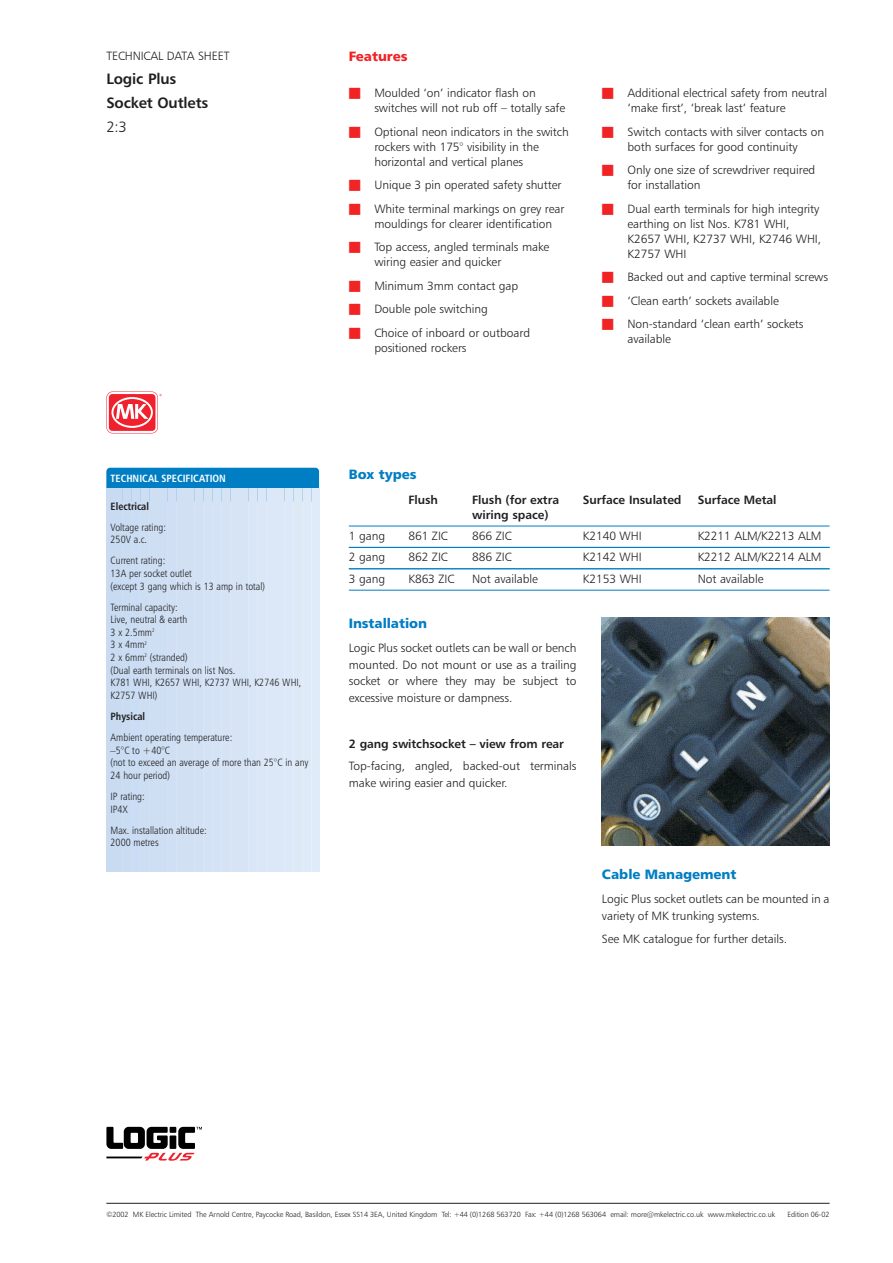
<style>
.page{position:relative;width:893px;height:1263px;background:#fff}
.page>*{position:absolute;margin:0;border:0;box-sizing:border-box;transform-origin:0 0}
.t1{font:15px/24px "Humanist 777 BT Bold B";letter-spacing:-.01em;color:#201f20}
.t2{font:15px "Humanist 777 BT Light B";color:#201f20}
.t3{font:13.5px "Humanist 777 BT Black B";letter-spacing:-.005em;color:#007ec4}
.t4{font:13.5px "Humanist 777 BT Black B";letter-spacing:-.005em;color:#f02325}
.t5{font:12px/15px "Humanist 777 BT Light B";letter-spacing:-.005em;color:#201f20}
.t6{font:12px "Humanist 777 BT Bold B";letter-spacing:-.005em;color:#201f20}
.t7{font:10.5px/12.6px "Humanist 777 BT Light Condensed B";color:#201f20}
.t8{font:10.5px "Humanist 777 BT Bold Condensed B";color:#fff}
.t9{font:10.5px "Humanist 777 BT Bold Condensed B";color:#201f20}
.t10{font:7.5px "Humanist 777 BT Light B";letter-spacing:-.01em;color:#201f20}
.s1{color:#f02325}
</style>
<div class="page">
<svg style="left:110px;top:433px;width:44px;height:1px"></svg>
<svg style="left:106px;top:391px;width:56px;height:42px"></svg>
<div style="left:106px;top:468px;width:213px;height:34px;background:#007ec4;border-radius:4px"></div>
<div style="left:106px;top:489px;width:9px;height:383px;background:#c8dbf1"></div>
<div style="left:112px;top:489px;width:12px;height:383px;background:#c8dbf1"></div>
<div style="left:121px;top:489px;width:12px;height:383px;background:#c9dcf2"></div>
<div style="left:130px;top:489px;width:12px;height:383px;background:#caddf4"></div>
<div style="left:139px;top:489px;width:12px;height:383px;background:#cdddf2"></div>
<div style="left:148px;top:489px;width:12px;height:383px;background:#cedef3"></div>
<div style="left:157px;top:489px;width:12px;height:383px;background:#cedef3"></div>
<div style="left:166px;top:489px;width:12px;height:383px;background:#d0dff4"></div>
<div style="left:175px;top:489px;width:12px;height:383px;background:#d2e0f3"></div>
<div style="left:184px;top:489px;width:12px;height:383px;background:#d2e0f3"></div>
<div style="left:193px;top:489px;width:12px;height:383px;background:#d3e1f4"></div>
<div style="left:202px;top:489px;width:12px;height:383px;background:#d4e2f6"></div>
<div style="left:211px;top:489px;width:12px;height:383px;background:#d5e3f6"></div>
<div style="left:220px;top:489px;width:12px;height:383px;background:#d6e3f5"></div>
<div style="left:229px;top:489px;width:12px;height:383px;background:#d7e4f6"></div>
<div style="left:238px;top:489px;width:12px;height:383px;background:#d7e4f6"></div>
<div style="left:247px;top:489px;width:12px;height:383px;background:#d8e6f7"></div>
<div style="left:256px;top:489px;width:12px;height:383px;background:#dbe7f6"></div>
<div style="left:265px;top:489px;width:12px;height:383px;background:#dce8f7"></div>
<div style="left:274px;top:489px;width:12px;height:383px;background:#dce8f7"></div>
<div style="left:283px;top:489px;width:12px;height:383px;background:#dde9f8"></div>
<div style="left:292px;top:489px;width:12px;height:383px;background:#dee9f6"></div>
<div style="left:301px;top:489px;width:12px;height:383px;background:#dfeaf8"></div>
<div style="left:310px;top:489px;width:9px;height:383px;background:#e0ebf9"></div>
<hr style="left:349px;top:526px;width:480px;height:1px;background:#007ec4">
<hr style="left:349px;top:547px;width:480px;height:1px;background:#007ec4">
<hr style="left:349px;top:569px;width:480px;height:1px;background:#007ec4">
<hr style="left:349px;top:590px;width:480px;height:1px;background:#007ec4">
<hr style="left:106px;top:1203px;width:723px;height:1px;background:#201f20">
<svg style="left:106px;top:1127px;width:96px;height:34px"></svg>
<img style="left:602px;top:618px;width:227px;height:227px">
<p class="t5" style="left:106px;top:49px;width:125px">TECHNICAL DATA SHEET</p>
<p class="t1" style="left:106px;top:67px;width:104px">Logic Plus<br>Socket Outlets</p>
<p class="t2" style="left:106px;top:120px;width:22px">2:3</p>
<p class="t4" style="left:349px;top:51px;width:60px">Features</p>
<p class="t5" style="left:374px;top:86px;width:192px;text-indent:-26px"><span class="s1">■</span> Moulded ‘on’ indicator flash on switches will not rub off – totally safe</p>
<p class="t5" style="left:374px;top:124px;width:196px;text-indent:-26px"><span class="s1">■</span> Optional neon indicators in the switch rockers with 175° visibility in the horizontal and vertical planes</p>
<p class="t5" style="left:349px;top:178px;width:214px"><span class="s1">■</span> Unique 3 pin operated safety shutter</p>
<p class="t5" style="left:374px;top:201px;width:192px;text-indent:-26px"><span class="s1">■</span> White terminal markings on grey rear mouldings for clearer identification</p>
<p class="t5" style="left:374px;top:240px;width:176px;text-indent:-26px"><span class="s1">■</span> Top access, angled terminals make wiring easier and quicker</p>
<p class="t5" style="left:349px;top:278px;width:171px"><span class="s1">■</span> Minimum 3mm contact gap</p>
<p class="t5" style="left:349px;top:302px;width:140px"><span class="s1">■</span> Double pole switching</p>
<p class="t5" style="left:374px;top:325px;width:157px;text-indent:-26px"><span class="s1">■</span> Choice of inboard or outboard positioned rockers</p>
<p class="t5" style="left:627px;top:86px;width:201px;text-indent:-26px"><span class="s1">■</span> Additional electrical safety from neutral ‘make first’, ‘break last’ feature</p>
<p class="t5" style="left:602px;top:124px;width:224px;text-align:center"><span class="s1">■</span> Switch contacts with silver contacts on both surfaces for good continuity</p>
<p class="t5" style="left:627px;top:163px;width:189px;text-indent:-26px"><span class="s1">■</span> Only one size of screwdriver required for installation</p>
<p class="t5" style="left:627px;top:201px;width:195px;text-indent:-26px"><span class="s1">■</span> Dual earth terminals for high integrity earthing on list Nos. K781 WHI,<br>K2657 WHI, K2737 WHI, K2746 WHI,<br>K2757 WHI</p>
<p class="t5" style="left:602px;top:270px;width:227px"><span class="s1">■</span> Backed out and captive terminal screws</p>
<p class="t5" style="left:602px;top:293px;width:178px"><span class="s1">■</span> ‘Clean earth’ sockets available</p>
<p class="t5" style="left:627px;top:317px;width:177px;text-indent:-26px"><span class="s1">■</span> Non-standard ‘clean earth’ sockets available</p>
<p class="t8" style="left:111px;top:473px;width:117px">TECHNICAL SPECIFICATION</p>
<p class="t9" style="left:111px;top:501px;width:40px">Electrical</p>
<p class="t7" style="left:111px;top:522px;width:57px">Voltage rating:<br>250V a.c.</p>
<p class="t7" style="left:111px;top:555px;width:156px">Current rating:<br>13A per socket outlet<br>(except 3 gang which is 13 amp in total)</p>
<p class="t7" style="left:111px;top:602px;width:192px">Terminal capacity:<br>Live, neutral &amp; earth<br>3 x 2.5mm<sup>2<br></sup>3 x 4mm<sup>2<br></sup>2 x 6mm<sup>2</sup> (stranded)<br>(Dual earth terminals on list Nos.<br>K781 WHI, K2657 WHI, K2737 WHI, K2746 WHI,<br>K2757 WHI)</p>
<p class="t9" style="left:111px;top:712px;width:36px">Physical</p>
<p class="t7" style="left:111px;top:732px;width:199px">Ambient operating temperature:<br>–5°C to +40°C<br>(not to exceed an average of more than 25°C in any<br>24 hour period)</p>
<p class="t7" style="left:111px;top:791px;width:36px">IP rating:<br>IP4X</p>
<p class="t7" style="left:111px;top:825px;width:98px">Max. installation altitude:<br>2000 metres</p>
<p class="t3" style="left:349px;top:468px;width:69px">Box types</p>
<p class="t6" style="left:408px;top:494px;width:31px">Flush</p>
<p class="t6" style="left:472px;top:494px;width:88px">Flush (for extra</p>
<p class="t6" style="left:583px;top:494px;width:100px">Surface Insulated</p>
<p class="t6" style="left:697px;top:494px;width:80px">Surface Metal</p>
<p class="t6" style="left:472px;top:509px;width:78px">wiring space)</p>
<p class="t5" style="left:349px;top:529px;width:38px">1 gang</p>
<p class="t5" style="left:408px;top:529px;width:41px">861 ZIC</p>
<p class="t5" style="left:472px;top:529px;width:41px">866 ZIC</p>
<p class="t5" style="left:582px;top:529px;width:60px">K2140 WHI</p>
<p class="t5" style="left:697px;top:529px;width:125px">K2211 ALM/K2213 ALM</p>
<p class="t5" style="left:349px;top:550px;width:38px">2 gang</p>
<p class="t5" style="left:408px;top:550px;width:41px">862 ZIC</p>
<p class="t5" style="left:472px;top:550px;width:41px">886 ZIC</p>
<p class="t5" style="left:582px;top:550px;width:60px">K2142 WHI</p>
<p class="t5" style="left:697px;top:550px;width:125px">K2212 ALM/K2214 ALM</p>
<p class="t5" style="left:349px;top:572px;width:38px">3 gang</p>
<p class="t5" style="left:408px;top:572px;width:48px">K863 ZIC</p>
<p class="t5" style="left:472px;top:572px;width:67px">Not available</p>
<p class="t5" style="left:583px;top:572px;width:60px">K2153 WHI</p>
<p class="t5" style="left:697px;top:572px;width:67px">Not available</p>
<p class="t3" style="left:349px;top:617px;width:80px">Installation</p>
<p class="t5" style="left:349px;top:641px;width:229px;line-height:16.5px;text-align:justify">Logic Plus socket outlets can be wall or bench mounted. Do not mount or use as a trailing socket or where they may be subject to excessive moisture or dampness.</p>
<p class="t6" style="left:349px;top:738px;width:217px">2 gang switchsocket – view from rear</p>
<p class="t5" style="left:349px;top:759px;width:229px;line-height:16.5px">Top-facing, angled, backed-out terminals make wiring easier and quicker.</p>
<p class="t3" style="left:602px;top:868px;width:136px">Cable Management</p>
<p class="t5" style="left:602px;top:891px;width:229px;line-height:16.5px">Logic Plus socket outlets can be mounted in a variety of MK trunking systems.</p>
<p class="t5" style="left:602px;top:931px;width:187px">See MK catalogue for further details.</p>
<p class="t10" style="left:106px;top:1212px;width:670px">©2002 MK Electric Limited The Arnold Centre, Paycocke Road, Basildon, Essex SS14 3EA, United Kingdom Tel: +44 (0)1268 563720 Fax: +44 (0)1268 563064 email: more@mkelectric.co.uk www.mkelectric.co.uk</p>
<p class="t10" style="left:787px;top:1212px;width:44px">Edition 06-02</p>
</div>
